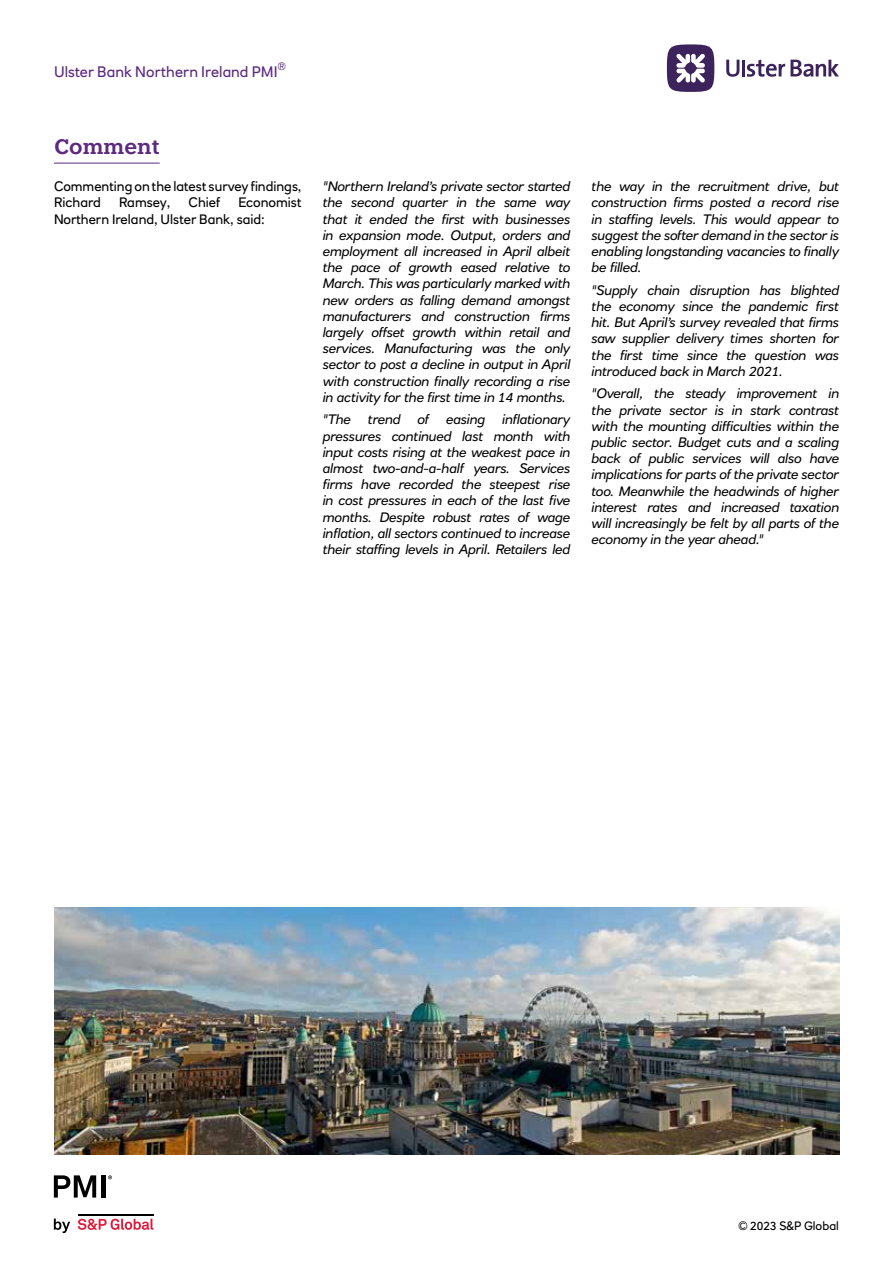
<style>
.page{position:relative;width:893px;height:1263px;background:#fff}
.page>*{position:absolute;margin:0;border:0;box-sizing:border-box;transform-origin:0 0}
.t1{font:600 21px "Knile";color:#5c2a7f}
.t2{font:15px "RN House Sans";letter-spacing:.005em;color:#5c2a7f}
.t3{font:italic 13.5px/16.2px "RN House Sans";color:#000;text-align:justify}
.t4{font:13.5px/16.2px "RN House Sans";color:#000}
.t5{font:12px "RN House Sans";color:#000}
.t6{font:10.5px "RN House Sans";color:#5c2a7f}
</style>
<div class="page">
<svg style="left:54px;top:1218px;width:16px;height:15px"></svg>
<svg style="left:78px;top:1218px;width:75px;height:12px"></svg>
<hr style="left:78px;top:1213px;width:75px;height:2px;background:#000">
<svg style="left:54px;top:1175px;width:42px;height:22px"></svg>
<div style="left:101px;top:1175px;width:5px;height:22px;background:#000"></div>
<svg style="left:108px;top:1175px;width:4px;height:4px"></svg>
<hr style="left:742px;top:60px;width:3px;height:16px;background:#3c235b">
<svg style="left:726px;top:60px;width:13px;height:17px"></svg>
<svg style="left:747px;top:60px;width:92px;height:17px"></svg>
<div style="left:667px;top:44px;width:47px;height:48px;background:#3c235b;border-radius:50%"></div>
<svg style="left:676px;top:54px;width:29px;height:29px"></svg>
<hr style="left:54px;top:163px;width:106px;height:1px;background:#5c2a7f">
<img style="left:54px;top:908px;width:785px;height:246px">
<p class="t6" style="left:278px;top:59px;width:10px">®</p>
<p class="t2" style="left:54px;top:63px;width:225px">Ulster Bank Northern Ireland PMI</p>
<h1 class="t1" style="left:54px;top:134px;width:107px">Comment</h1>
<p class="t4" style="left:54px;top:178px;width:249px">Commenting on the latest survey findings,<br>Richard</p>
<p class="t4" style="left:119px;top:194px;width:53px">Ramsey,</p>
<p class="t4" style="left:188px;top:194px;width:33px">Chief</p>
<p class="t4" style="left:54px;top:194px;width:249px;text-indent:184px">Economist<br>Northern Ireland, Ulster Bank, said:</p>
<p class="t3" style="left:323px;top:178px;width:249px">"Northern Ireland’s private sector started the second quarter in the same way that it ended the first with businesses in expansion mode. Output, orders and employment all increased in April albeit the pace of growth eased relative to March. This was particularly marked with new orders as falling demand amongst manufacturers and construction firms largely offset growth within retail and services. Manufacturing was the only sector to post a decline in output in April with construction finally recording a rise in activity for the first time in 14 months.</p>
<p class="t3" style="left:323px;top:412px;width:30px">"The</p>
<p class="t3" style="left:368px;top:412px;width:34px">trend</p>
<p class="t3" style="left:418px;top:412px;width:13px">of</p>
<p class="t3" style="left:446px;top:412px;width:41px">easing</p>
<p class="t3" style="left:323px;top:412px;width:249px;text-indent:179px">inflationary pressures continued last month with input costs rising at the weakest pace in almost two-and-a-half years. Services firms have recorded the steepest rise in cost pressures in each of the last five months. Despite robust rates of wage inflation, all sectors continued to increase their staffing levels in April. Retailers led</p>
<p class="t3" style="left:591px;top:178px;width:249px">the way in the recruitment drive, but construction firms posted a record rise in staffing levels. This would appear to suggest the softer demand in the sector is enabling longstanding vacancies to finally be filled.</p>
<p class="t3" style="left:591px;top:282px;width:249px">"Supply chain disruption has blighted the economy since the pandemic first hit. But April’s survey revealed that firms saw supplier delivery times shorten for the first time since the question was introduced back in March 2021.</p>
<p class="t3" style="left:591px;top:386px;width:249px">"Overall, the steady improvement in the private sector is in stark contrast with the mounting difficulties within the public sector. Budget cuts and a scaling back of public services will also have implications for parts of the private sector too. Meanwhile the headwinds of higher interest rates and increased taxation will increasingly be felt by all parts of the economy in the year ahead."</p>
<p class="t5" style="left:739px;top:1218px;width:102px">© 2023 S&amp;P Global</p>
</div>
